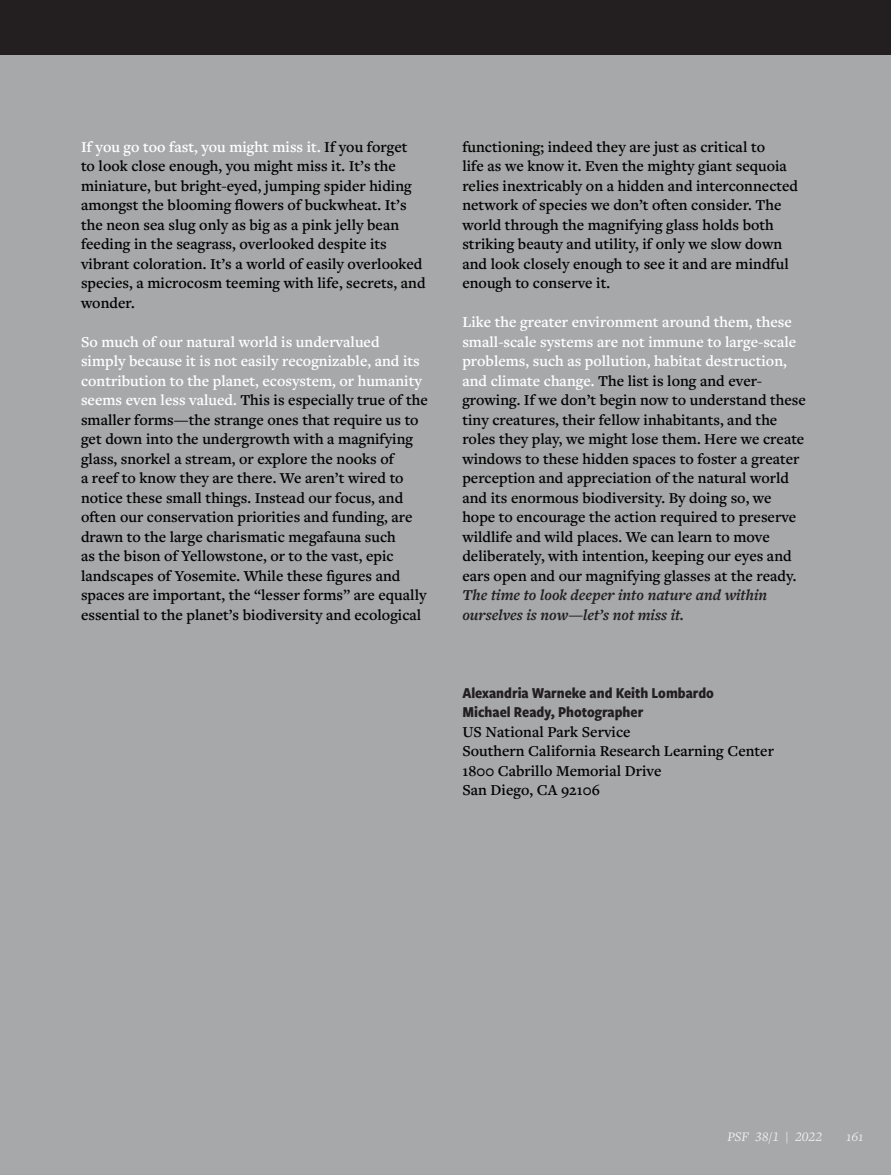
<style>
.page{position:relative;width:891px;height:1175px;background:#fff}
.page>*{position:absolute;margin:0;border:0;box-sizing:border-box;transform-origin:0 0}
.t1{font:600 15.75px/19.5px "Freight Text Pro";color:#040503}
.t2{font:italic 700 15.75px/19.5px "Freight Text Pro";color:#231f20}
.t3{font:700 15.75px/19.5px "Freight Sans Cnd Pro";color:#231f20}
.t4{font:italic 13.5px "Freight Text Pro";color:#eef0f0}
.s1{color:#fff}
</style>
<div class="page">
<div style="left:0;top:0;width:891px;height:1174px;background:#a6a8aa"></div>
<div style="left:0;top:0;width:891px;height:54px;background:#231f20"></div>
<p class="t1" style="left:81px;top:136px;width:346px"><span class="s1">If you go too fast, you might miss it.</span> If you forget<br>to look close enough, you might miss it. It’s the miniature, but bright-eyed, jumping spider hiding amongst the blooming flowers of buckwheat. It’s the neon sea slug only as big as a pink jelly bean feeding in the seagrass, overlooked despite its vibrant coloration. It’s a world of easily overlooked species, a microcosm teeming with life, secrets, and wonder.</p>
<p class="t1" style="left:81px;top:331px;width:348px"><span class="s1">So much of our natural world is undervalued simply because it is not easily recognizable, and its contribution to the planet, ecosystem, or humanity seems even less valued.</span> This is especially true of the smaller forms—the strange ones that require us to get down into the undergrowth with a magnifying glass, snorkel a stream, or explore the nooks of<br>a reef to know they are there. We aren’t wired to notice these small things. Instead our focus, and often our conservation priorities and funding, are drawn to the large charismatic megafauna such<br>as the bison of Yellowstone, or to the vast, epic landscapes of Yosemite. While these figures and spaces are important, the “lesser forms” are equally essential to the planet’s biodiversity and ecological</p>
<p class="t1" style="left:462px;top:136px;width:337px">functioning; indeed they are just as critical to<br>life as we know it. Even the mighty giant sequoia relies inextricably on a hidden and interconnected network of species we don’t often consider. The world through the magnifying glass holds both striking beauty and utility, if only we slow down and look closely enough to see it and are mindful enough to conserve it.</p>
<p class="t1" style="left:462px;top:312px;width:345px"><span class="s1">Like the greater environment around them, these small-scale systems are not immune to large-scale problems, such as pollution, habitat destruction, and climate change.</span> The list is long and ever&shy;growing. If we don’t begin now to understand these tiny creatures, their fellow inhabitants, and the roles they play, we might lose them. Here we create windows to these hidden spaces to foster a greater perception and appreciation of the natural world and its enormous biodiversity. By doing so, we hope to encourage the action required to preserve wildlife and wild places. We can learn to move deliberately, with intention, keeping our eyes and ears open and our magnifying glasses at the ready.</p>
<p class="t2" style="left:462px;top:585px;width:306px">The time to look deeper into nature and within ourselves is now—let’s not miss it.</p>
<p class="t3" style="left:462px;top:682px;width:253px">Alexandria Warneke and Keith Lombardo<br>Michael Ready, Photographer</p>
<p class="t1" style="left:462px;top:721px;width:313px">US National Park Service<br>Southern California Research Learning Center<br>1800 Cabrillo Memorial Drive<br>San Diego, CA 92106</p>
<p class="t4" style="left:727px;top:1128px;width:96px">PSF 38/1 | 2022</p>
<p class="t4" style="left:847px;top:1128px;width:18px">161</p>
</div>
